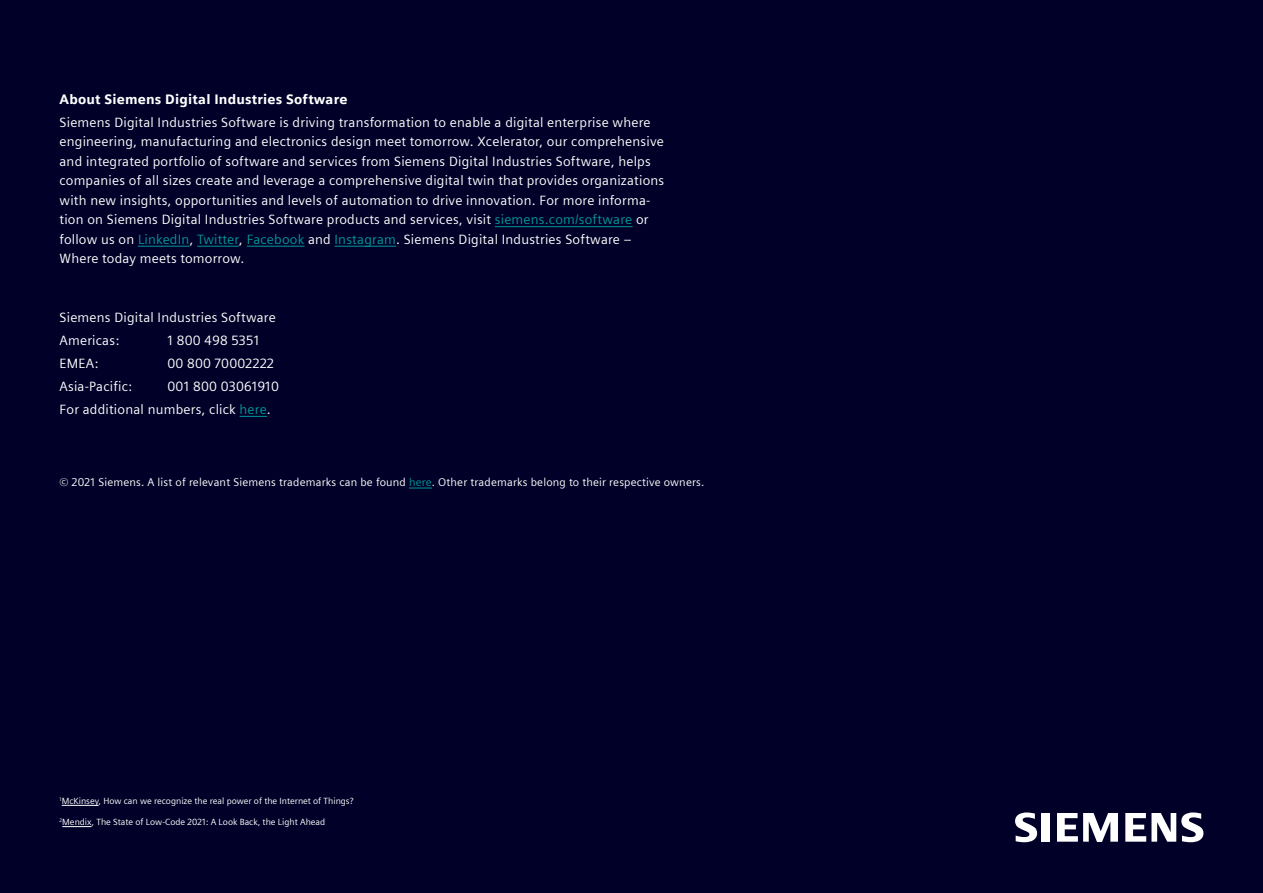
<style>
.page{position:relative;width:1263px;height:893px;background:#000028}
.page>*{position:absolute;margin:0;border:0;box-sizing:border-box;transform-origin:0 0}
._06__Caption_7_5pt_3{font:13.5px/19.5px "Siemens Sans";letter-spacing:.015em;color:#fff}
._06__Caption_7_5pt_3-2{font:900 13.5px "Siemens Sans";letter-spacing:.015em;color:#fff}
._06__Caption_7_5pt_3-3{font:11.25px "Siemens Sans";letter-spacing:.015em;color:#fff}
._05__Copy_9pt_5mm{font:9px "Siemens Sans";color:#fff}
.s1{color:#099}
.s2{color:#000}
</style>
<div class="page">
<hr style="left:62px;top:805px;width:37px;height:1px;background:#fff">
<hr style="left:62px;top:826px;width:30px;height:1px;background:#fff">
<svg style="left:240px;top:416px;width:27px;height:1px"></svg>
<hr style="left:495px;top:226px;width:137px;height:1px;background:#099">
<hr style="left:138px;top:246px;width:52px;height:1px;background:#099">
<hr style="left:197px;top:246px;width:42px;height:1px;background:#099">
<hr style="left:247px;top:246px;width:57px;height:1px;background:#099">
<hr style="left:335px;top:246px;width:61px;height:1px;background:#099">
<svg style="left:409px;top:488px;width:23px;height:1px"></svg>
<svg style="left:1015px;top:812px;width:35px;height:30px"></svg>
<svg style="left:1057px;top:813px;width:61px;height:29px"></svg>
<svg style="left:1125px;top:812px;width:78px;height:30px"></svg>
<p class="_06__Caption_7_5pt_3-2" style="left:60px;top:88px;width:290px">About Siemens Digital Industries Software</p>
<p class="_06__Caption_7_5pt_3" style="left:60px;top:111px;width:606px">Siemens Digital Industries Software is driving transformation to enable a digital enterprise where engineering, manufacturing and electronics design meet tomorrow. Xcelerator, our comprehensive and integrated portfolio of software and services from Siemens Digital Industries Software, helps companies of all sizes create and leverage a comprehensive digital twin that provides organizations with new insights, opportunities and levels of automation to drive innovation. For more informa&shy;tion on Siemens Digital Industries Software products and services, visit <span class="s1">siemens.com/software</span> or follow us on <span class="s1">LinkedIn</span>, <span class="s1">Twitter</span>,<span class="s2">,</span><span class="s1">Facebook</span> and <span class="s1">Instagram</span>. Siemens Digital Industries Software – Where today meets tomorrow.</p>
<p class="_06__Caption_7_5pt_3" style="left:60px;top:307px;width:218px">Siemens Digital Industries Software</p>
<p class="_06__Caption_7_5pt_3" style="left:60px;top:330px;width:61px">Americas:</p>
<p class="_06__Caption_7_5pt_3" style="left:168px;top:330px;width:93px">1 800 498 5351</p>
<p class="_06__Caption_7_5pt_3" style="left:60px;top:353px;width:40px">EMEA:</p>
<p class="_06__Caption_7_5pt_3" style="left:168px;top:353px;width:108px">00 800 70002222</p>
<p class="_06__Caption_7_5pt_3" style="left:60px;top:376px;width:74px">Asia-Pacific:</p>
<p class="_06__Caption_7_5pt_3" style="left:168px;top:376px;width:113px">001 800 03061910</p>
<p class="_06__Caption_7_5pt_3" style="left:60px;top:399px;width:213px">For additional numbers, click <span class="s1">here</span>.</p>
<p class="_06__Caption_7_5pt_3-3" style="left:60px;top:474px;width:646px">© 2021 Siemens. A list of relevant Siemens trademarks can be found <span class="s1">here</span>. Other trademarks belong to their respective owners.</p>
<p class="_05__Copy_9pt_5mm" style="left:60px;top:794px;width:295px"><sup>1</sup>McKinsey, How can we recognize the real power of the Internet of Things?</p>
<p class="_05__Copy_9pt_5mm" style="left:60px;top:815px;width:267px"><sup>2</sup>Mendix, The State of Low-Code 2021: A Look Back, the Light Ahead</p>
</div>
